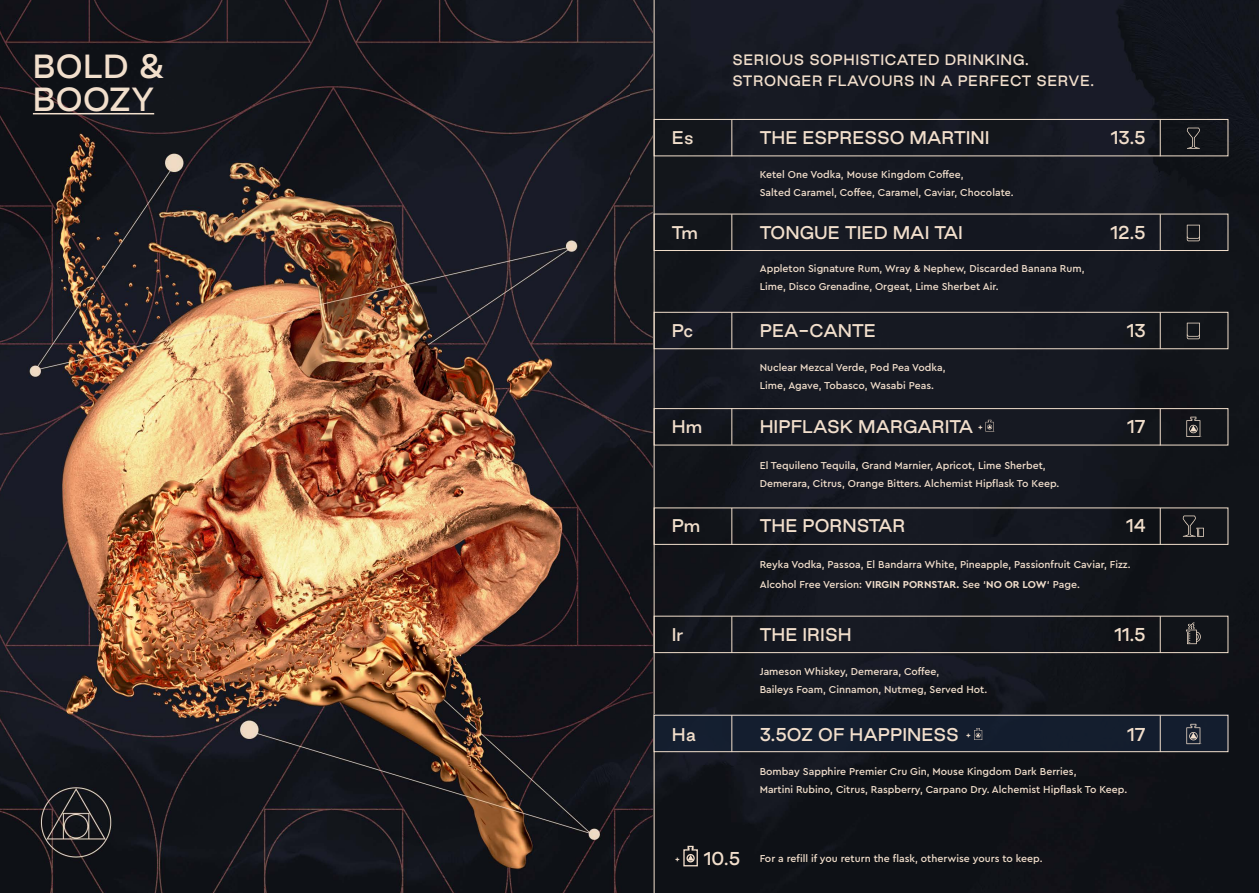
<style>
.page{position:relative;width:1259px;height:893px;background:#fff}
.page>*{position:absolute;margin:0;border:0;box-sizing:border-box;transform-origin:0 0}
.t1{font:500 30px/33px "Good Sans";letter-spacing:.01em;color:#f2dfcc}
.t2{font:500 16.5px "Good Sans";color:#f2dfcc}
.t3{font:500 13.5px/21px "Good Sans";letter-spacing:.04em;color:#f2dfcc}
.t4{font:500 10.5px/18px "Cera GR";color:#f2dfcc}
.t5{font:700 7.35px "Gotham";color:#f2dfcc}
.s1{font-weight:700}
</style>
<div class="page">
<img style="left:0;top:0;width:1259px;height:893px">
<svg style="left:682px;top:845px;width:16px;height:22px"></svg>
<hr style="left:654px;top:0;width:1px;height:893px;background:#f2dfcc">
<div style="left:654px;top:119px;width:574px;height:37px;border:1px solid #f2dfcc"></div>
<hr style="left:731px;top:119px;width:1px;height:37px;background:#f2dfcc">
<hr style="left:1159px;top:119px;width:1px;height:37px;background:#f2dfcc">
<div style="left:654px;top:715px;width:574px;height:37px;background:#152134"></div>
<div style="left:654px;top:715px;width:574px;height:37px;border:1px solid #f2dfcc"></div>
<hr style="left:731px;top:715px;width:1px;height:37px;background:#f2dfcc">
<hr style="left:1159px;top:715px;width:1px;height:37px;background:#f2dfcc">
<svg style="left:974px;top:728px;width:8px;height:12px"></svg>
<div style="left:654px;top:616px;width:574px;height:37px;border:1px solid #f2dfcc"></div>
<hr style="left:731px;top:616px;width:1px;height:37px;background:#f2dfcc">
<hr style="left:1159px;top:616px;width:1px;height:37px;background:#f2dfcc">
<div style="left:654px;top:214px;width:574px;height:37px;border:1px solid #f2dfcc"></div>
<hr style="left:731px;top:214px;width:1px;height:37px;background:#f2dfcc">
<hr style="left:1159px;top:214px;width:1px;height:37px;background:#f2dfcc">
<div style="left:654px;top:312px;width:574px;height:37px;border:1px solid #f2dfcc"></div>
<hr style="left:731px;top:312px;width:1px;height:37px;background:#f2dfcc">
<hr style="left:1159px;top:312px;width:1px;height:37px;background:#f2dfcc">
<hr style="left:731px;top:408px;width:1px;height:37px;background:#f2dfcc">
<div style="left:654px;top:408px;width:574px;height:37px;border:1px solid #f2dfcc"></div>
<hr style="left:1159px;top:409px;width:1px;height:36px;background:#f2dfcc">
<svg style="left:985px;top:420px;width:8px;height:12px"></svg>
<div style="left:654px;top:508px;width:574px;height:37px;border:1px solid #f2dfcc"></div>
<hr style="left:731px;top:508px;width:1px;height:37px;background:#f2dfcc">
<hr style="left:1159px;top:508px;width:1px;height:37px;background:#f2dfcc">
<svg style="left:1186px;top:128px;width:14px;height:21px"></svg>
<svg style="left:1186px;top:724px;width:14px;height:20px"></svg>
<svg style="left:1186px;top:622px;width:14px;height:22px"></svg>
<svg style="left:1186px;top:225px;width:14px;height:16px"></svg>
<svg style="left:1186px;top:323px;width:14px;height:16px"></svg>
<svg style="left:1186px;top:417px;width:14px;height:20px"></svg>
<svg style="left:1182px;top:516px;width:22px;height:21px"></svg>
<hr style="left:33px;top:113px;width:121px;height:1px;background:#f2dfcc">
<h1 class="t1" style="left:33px;top:49px;width:133px">BOLD &amp;<br>BOOZY</h1>
<p class="t3" style="left:732px;top:49px;width:363px">SERIOUS SOPHISTICATED DRINKING.<br>STRONGER FLAVOURS IN A PERFECT SERVE.</p>
<h2 class="t2" style="left:672px;top:125px;width:23px">Es</h2>
<h2 class="t2" style="left:760px;top:125px;width:231px">THE ESPRESSO MARTINI</h2>
<p class="t4" style="left:760px;top:165px;width:255px">Ketel One Vodka, Mouse Kingdom Coffee,<br>Salted Caramel, Coffee, Caramel, Caviar, Chocolate.</p>
<h2 class="t2" style="left:672px;top:221px;width:28px">Tm</h2>
<h2 class="t2" style="left:760px;top:221px;width:205px">TONGUE TIED MAI TAI</h2>
<p class="t4" style="left:760px;top:260px;width:326px">Appleton Signature Rum, Wray &amp; Nephew, Discarded Banana Rum,<br>Lime, Disco Grenadine, Orgeat, Lime Sherbet Air.</p>
<h2 class="t2" style="left:672px;top:318px;width:23px">Pc</h2>
<h2 class="t2" style="left:760px;top:318px;width:118px">PEA-CANTE</h2>
<p class="t4" style="left:760px;top:359px;width:187px">Nuclear Mezcal Verde, Pod Pea Vodka,<br>Lime, Agave, Tobasco, Wasabi Peas.</p>
<h2 class="t2" style="left:672px;top:415px;width:32px">Hm</h2>
<h2 class="t2" style="left:760px;top:415px;width:215px">HIPFLASK MARGARITA</h2>
<p class="t4" style="left:760px;top:456px;width:301px">El Tequileno Tequila, Grand Marnier, Apricot, Lime Sherbet,<br>Demerara, Citrus, Orange Bitters. Alchemist Hipflask To Keep.</p>
<p class="t5" style="left:978px;top:422px;width:6px">+</p>
<h2 class="t2" style="left:1110px;top:125px;width:36px">13.5</h2>
<h2 class="t2" style="left:1110px;top:221px;width:37px">12.5</h2>
<h2 class="t2" style="left:1126px;top:318px;width:20px">13</h2>
<h2 class="t2" style="left:1127px;top:415px;width:20px">17</h2>
<h2 class="t2" style="left:672px;top:514px;width:30px">Pm</h2>
<h2 class="t2" style="left:760px;top:514px;width:147px">THE PORNSTAR</h2>
<p class="t4" style="left:760px;top:554px;width:372px;line-height:20.2px">Reyka Vodka, Passoa, El Bandarra White, Pineapple, Passionfruit Caviar, Fizz.<br>Alcohol Free Version: <span class="s1">VIRGIN PORNSTAR.</span> See ‘<span class="s1">NO OR LOW</span>‘ Page.</p>
<h2 class="t2" style="left:1126px;top:514px;width:21px">14</h2>
<h2 class="t2" style="left:672px;top:622px;width:13px">Ir</h2>
<h2 class="t2" style="left:760px;top:622px;width:93px">THE IRISH</h2>
<p class="t4" style="left:760px;top:663px;width:229px">Jameson Whiskey, Demerara, Coffee,<br>Baileys Foam, Cinnamon, Nutmeg, Served Hot.</p>
<h2 class="t2" style="left:1114px;top:622px;width:33px">11.5</h2>
<h2 class="t2" style="left:672px;top:722px;width:26px">Ha</h2>
<h2 class="t2" style="left:760px;top:722px;width:201px">3.5OZ OF HAPPINESS</h2>
<p class="t4" style="left:760px;top:763px;width:369px">Bombay Sapphire Premier Cru Gin, Mouse Kingdom Dark Berries,<br>Martini Rubino, Citrus, Raspberry, Carpano Dry. Alchemist Hipflask To Keep.</p>
<h2 class="t2" style="left:1127px;top:722px;width:20px">17</h2>
<p class="t5" style="left:966px;top:730px;width:6px">+</p>
<h2 class="t2" style="left:704px;top:846px;width:38px">10.5</h2>
<p class="t5" style="left:675px;top:854px;width:6px">+</p>
<p class="t4" style="left:760px;top:850px;width:284px">For a refill if you return the flask, otherwise yours to keep.</p>
</div>
